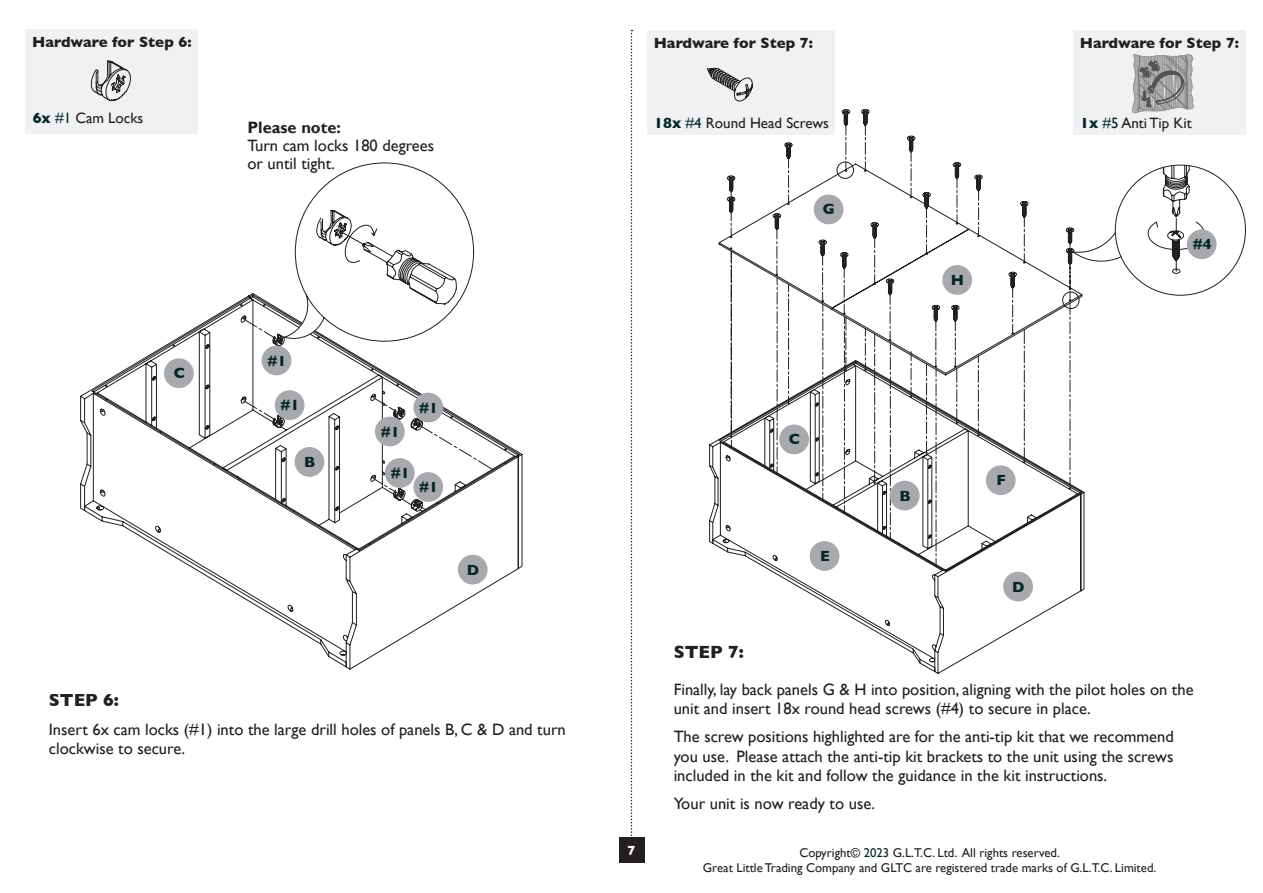
<style>
.page{position:relative;width:1263px;height:893px;background:#fff}
.page>*{position:absolute;margin:0;border:0;box-sizing:border-box;transform-origin:0 0}
.SKU___Price_copy_-_w{font:700 18px "Gill Sans";color:#231f20}
.SKU___Price_copy_-_w-2{font:16.5px/19.5px "Gill Sans";color:#231f20}
.t1{font:16.5px/18px "Gill Sans";color:#231f20}
.t2{font:700 16.5px "Gill Sans";color:#231f20}
.SKU___Price_copy_-_w-3{font:700 15px "Gill Sans";color:#231f20}
.SKU___Price_copy_-_w-4{font:15px "Gill Sans";color:#231f20}
.SKU___Price_copy_-_w-5{font:700 15px "Gill Sans";color:#052724}
.t3{font:700 13.5px "Gill Sans";color:#fff}
.t4{font:12.75px "Gill Sans";color:#231f20}
.s1{font-weight:700;color:#032727}
.s2{color:#022826}
.s3{color:#032727}
</style>
<div class="page">
<svg style="left:631px;top:30px;width:1px;height:808px"></svg>
<div style="left:619px;top:838px;width:25px;height:25px;background:#231f20"></div>
<div style="left:1073px;top:30px;width:172px;height:105px;background:#f0f1f2"></div>
<svg style="left:80px;top:299px;width:443px;height:371px"></svg>
<svg style="left:243px;top:397px;width:250px;height:114px"></svg>
<svg style="left:243px;top:162px;width:231px;height:185px"></svg>
<div style="left:26px;top:29px;width:172px;height:105px;background:#f0f1f2"></div>
<svg style="left:91px;top:61px;width:40px;height:40px"></svg>
<div style="left:262px;top:346px;width:29px;height:29px;background:#a8a9ad;border-radius:50%"></div>
<div style="left:275px;top:390px;width:29px;height:30px;background:#a8a9ad;border-radius:50%"></div>
<div style="left:375px;top:417px;width:30px;height:29px;background:#a8a9ad;border-radius:50%"></div>
<div style="left:385px;top:458px;width:30px;height:30px;background:#a8a9ad;border-radius:50%"></div>
<div style="left:413px;top:393px;width:30px;height:29px;background:#a8a9ad;border-radius:50%"></div>
<div style="left:413px;top:472px;width:30px;height:30px;background:#a8a9ad;border-radius:50%"></div>
<div style="left:164px;top:358px;width:30px;height:30px;background:#a8a9ad;border-radius:50%"></div>
<div style="left:458px;top:555px;width:30px;height:29px;background:#a8a9ad;border-radius:50%"></div>
<div style="left:295px;top:447px;width:29px;height:30px;background:#a8a9ad;border-radius:50%"></div>
<div style="left:647px;top:30px;width:187px;height:105px;background:#f0f1f2"></div>
<svg style="left:762px;top:566px;width:323px;height:108px"></svg>
<div style="left:1003px;top:572px;width:30px;height:29px;background:#a8a9ad;border-radius:50%"></div>
<div style="left:810px;top:541px;width:29px;height:30px;background:#a8a9ad;border-radius:50%"></div>
<svg style="left:707px;top:53px;width:539px;height:513px"></svg>
<p class="SKU___Price_copy_-_w-3" style="left:32px;top:30px;width:161px">Hardware for Step 6:</p>
<p class="SKU___Price_copy_-_w-4" style="left:33px;top:109px;width:112px"><span class="s1">6x</span> <span class="s2">#1</span> Cam Locks</p>
<p class="t2" style="left:247px;top:117px;width:95px">Please note:</p>
<p class="t1" style="left:247px;top:137px;width:188px">Turn cam locks 180 degrees or until tight.</p>
<p class="SKU___Price_copy_-_w-5" style="left:174px;top:361px;width:13px">C</p>
<p class="SKU___Price_copy_-_w-5" style="left:267px;top:349px;width:20px">#1</p>
<p class="SKU___Price_copy_-_w-5" style="left:281px;top:393px;width:20px">#1</p>
<p class="SKU___Price_copy_-_w-5" style="left:304px;top:450px;width:13px">B</p>
<p class="SKU___Price_copy_-_w-5" style="left:381px;top:420px;width:20px">#1</p>
<p class="SKU___Price_copy_-_w-5" style="left:391px;top:461px;width:20px">#1</p>
<p class="SKU___Price_copy_-_w-5" style="left:419px;top:396px;width:20px">#1</p>
<p class="SKU___Price_copy_-_w-5" style="left:419px;top:475px;width:20px">#1</p>
<p class="SKU___Price_copy_-_w-5" style="left:467px;top:558px;width:14px">D</p>
<p class="SKU___Price_copy_-_w" style="left:49px;top:686px;width:72px">STEP 6:</p>
<p class="SKU___Price_copy_-_w-2" style="left:49px;top:719px;width:518px">Insert 6x cam locks (#1) into the large drill holes of panels B, C &amp; D and turn clockwise to secure.</p>
<p class="SKU___Price_copy_-_w-3" style="left:654px;top:31px;width:161px">Hardware for Step 7:</p>
<p class="SKU___Price_copy_-_w-4" style="left:654px;top:114px;width:176px"><span class="s1">18x</span> <span class="s2">#4</span> Round Head Screws</p>
<p class="SKU___Price_copy_-_w-5" style="left:823px;top:197px;width:13px">G</p>
<p class="SKU___Price_copy_-_w-5" style="left:951px;top:268px;width:15px">H</p>
<p class="SKU___Price_copy_-_w-3" style="left:1080px;top:31px;width:161px">Hardware for Step 7:</p>
<p class="SKU___Price_copy_-_w-4" style="left:1080px;top:114px;width:113px"><span class="s1">1x</span> <span class="s2">#5</span> Anti Tip Kit</p>
<p class="SKU___Price_copy_-_w-5" style="left:1193px;top:232px;width:20px">#4</p>
<p class="t3" style="left:627px;top:840px;width:10px">7</p>
<p class="SKU___Price_copy_-_w-5" style="left:789px;top:427px;width:13px">C</p>
<p class="SKU___Price_copy_-_w-5" style="left:820px;top:544px;width:11px">E</p>
<p class="SKU___Price_copy_-_w-5" style="left:899px;top:484px;width:13px">B</p>
<p class="SKU___Price_copy_-_w-5" style="left:996px;top:468px;width:11px">F</p>
<p class="SKU___Price_copy_-_w-5" style="left:1012px;top:575px;width:14px">D</p>
<p class="SKU___Price_copy_-_w" style="left:674px;top:638px;width:72px">STEP 7:</p>
<p class="SKU___Price_copy_-_w-2" style="left:674px;top:679px;width:521px">Finally, lay back panels G &amp; H into position, aligning with the pilot holes on the unit and insert 18x round head screws (#4) to secure in place.</p>
<p class="SKU___Price_copy_-_w-2" style="left:674px;top:726px;width:502px;text-align:justify">The screw positions highlighted are for the anti-tip kit that we recommend you use. Please attach the anti-tip kit brackets to the unit using the screws included in the kit and follow the guidance in the kit instructions.</p>
<p class="SKU___Price_copy_-_w-2" style="left:674px;top:793px;width:203px">Your unit is now ready to use.</p>
<p class="t4" style="left:799px;top:845px;width:262px">Copyright© <span class="s3">2023</span> G.L.T.C. Ltd. All rights reserved.</p>
<p class="t4" style="left:703px;top:861px;width:455px">Great Little Trading Company and GLTC are registered trade marks of G.L.T.C. Limited.</p>
</div>
